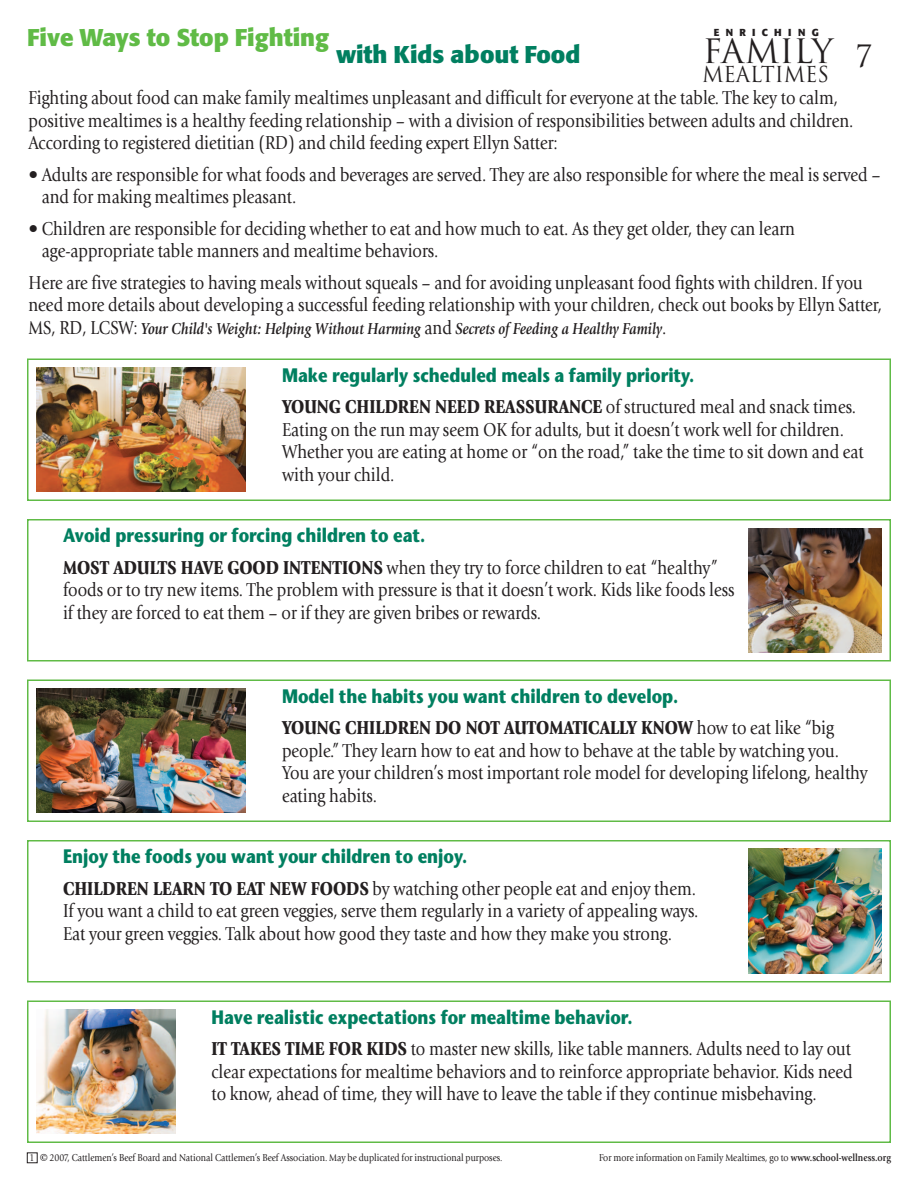
<style>
.page{position:relative;width:918px;height:1188px;background:#fff}
.page>*{position:absolute;margin:0;border:0;box-sizing:border-box;transform-origin:0 0}
.t1{font:32.7px "Trajan";color:#231f20}
.t2{font:700 24px "Formata";color:#60bb46}
.t3{font:700 24px "Formata";color:#007f60}
.t4{font:21.45px "Trajan";color:#231f20;scale:.95 1}
.t5{font:19.5px/22.5px "Giovanni";color:#231f20;scale:.85 1}
.t6{font:19.5px/22.5px "Giovanni";color:#231f20}
.t7{font:700 19.5px "Stone Sans";color:#007f60;scale:.85 1}
.t8{font:italic 700 16.5px "Giovanni";color:#231f20;scale:.85 1}
.t9{font:10.5px "Giovanni";color:#231f20;scale:.85 1}
.t10{font:700 10.05px "Formata";letter-spacing:.62em;color:#231f20}
.s1{font-weight:400;font-style:normal;font-size:19.5px}
.s2{font-weight:900}
.s3{font-size:15px}
.s4{font-weight:700}
</style>
<div class="page">
<div style="left:27px;top:358px;width:864px;height:143px;border:2px solid #60bb46"></div>
<div style="left:27px;top:519px;width:864px;height:143px;border:2px solid #60bb46"></div>
<div style="left:27px;top:680px;width:864px;height:142px;border:2px solid #60bb46"></div>
<div style="left:27px;top:840px;width:864px;height:142px;border:2px solid #60bb46"></div>
<div style="left:27px;top:1000px;width:864px;height:143px;border:2px solid #60bb46"></div>
<div style="left:27px;top:1153px;width:10px;height:10px;border:1px solid #231f20"></div>
<img style="left:748px;top:528px;width:134px;height:124px">
<img style="left:36px;top:1010px;width:140px;height:124px">
<img style="left:36px;top:368px;width:210px;height:124px">
<img style="left:36px;top:688px;width:210px;height:125px">
<img style="left:748px;top:849px;width:134px;height:124px">
<p class="t2" style="left:27px;top:27px;width:304px">Five Ways to Stop Fighting</p>
<p class="t10" style="left:714px;top:28px;width:107px">ENRICHING</p>
<h1 class="t1" style="left:703px;top:33px;width:171px">FAMILY <sub>7</sub></h1>
<p class="t4" style="left:702px;top:63px;width:135px">MEALTIMES</p>
<p class="t3" style="left:336px;top:44px;width:246px">with Kids about Food</p>
<p class="t5" style="left:28px;top:88px;width:972px">Fighting about food can make family mealtimes unpleasant and difficult for everyone at the table. The key to calm, positive mealtimes is a healthy feeding relationship – with a division of responsibilities between adults and children.<br>According to registered dietitian (RD) and child feeding expert Ellyn Satter:</p>
<p class="t6" style="left:42px;top:165px;width:840px;text-indent:-13px">• Adults are responsible for what foods and beverages are served. They are also responsible for where the meal is served – and for making mealtimes pleasant.</p>
<p class="t6" style="left:42px;top:219px;width:755px;text-indent:-13px">• Children are responsible for deciding whether to eat and how much to eat. As they get older, they can learn age-appropriate table manners and mealtime behaviors.</p>
<p class="t5" style="left:28px;top:273px;width:1006px">Here are five strategies to having meals without squeals – and for avoiding unpleasant food fights with children. If you need more details about developing a successful feeding relationship with your children, check out books by Ellyn Satter,</p>
<p class="t8" style="left:28px;top:322px;width:752px"><span class="s1">MS, RD, LCSW:</span> Your Child's Weight: Helping Without Harming <span class="s1">and</span> Secrets of Feeding a Healthy Family<span class="s1">.</span></p>
<p class="t7" style="left:282px;top:367px;width:487px">Make regularly scheduled meals a family priority.</p>
<p class="t5" style="left:282px;top:397px;width:686px"><span class="s2">YOUNG CHILDREN NEED REASSURANCE</span> of structured meal and snack times.<br>Eating on the run may seem OK for adults, but it doesn’t work well for children.<br>Whether you are eating at home or “on the road,” take the time to sit down and eat with your child.</p>
<p class="t7" style="left:63px;top:528px;width:428px">Avoid pressuring or forcing children to eat.</p>
<p class="t5" style="left:63px;top:558px;width:792px"><span class="s2">MOST ADULTS HAVE GOOD INTENTIONS</span> when they try to force children to eat “healthy” foods or to try new items. The problem with pressure is that it doesn’t work. Kids like foods less if they are forced to eat them – or if they are given bribes or rewards.</p>
<p class="t7" style="left:282px;top:688px;width:468px">Model the habits you want children to develop.</p>
<p class="t5" style="left:282px;top:718px;width:691px"><span class="s2">YOUNG CHILDREN DO NOT AUTOMATICALLY KNOW</span> how to eat like “big people.” They learn how to eat and how to behave at the table by watching you.<br>You are your children’s most important role model for developing lifelong, healthy eating habits.</p>
<p class="t7" style="left:63px;top:849px;width:477px">Enjoy the foods you want your children to enjoy.</p>
<p class="t5" style="left:63px;top:879px;width:749px"><span class="s2">CHILDREN LEARN TO EAT NEW FOODS</span> by watching other people eat and enjoy them.<br>If you want a child to eat green veggies, serve them regularly in a variety of appealing ways.<br>Eat your green veggies. Talk about how good they taste and how they make you strong.</p>
<p class="t7" style="left:212px;top:1010px;width:497px">Have realistic expectations for mealtime behavior.</p>
<p class="t5" style="left:212px;top:1039px;width:756px;text-align:justify"><span class="s2">IT TAKES TIME FOR KIDS</span> to master new skills, like table manners. Adults need to lay out clear expectations for mealtime behaviors and to reinforce appropriate behavior. Kids need to know, ahead of time, they will have to leave the table if they continue misbehaving.</p>
<p class="t9" style="left:30px;top:1153px;width:558px">1 <span class="s3">©</span> 2007, Cattlemen’s Beef Board and National Cattlemen’s Beef Association. May be duplicated for instructional purposes.</p>
<p class="t9" style="left:599px;top:1154px;width:345px">For more information on Family Mealtimes, go to <span class="s4">www.school-wellness.org</span></p>
</div>
